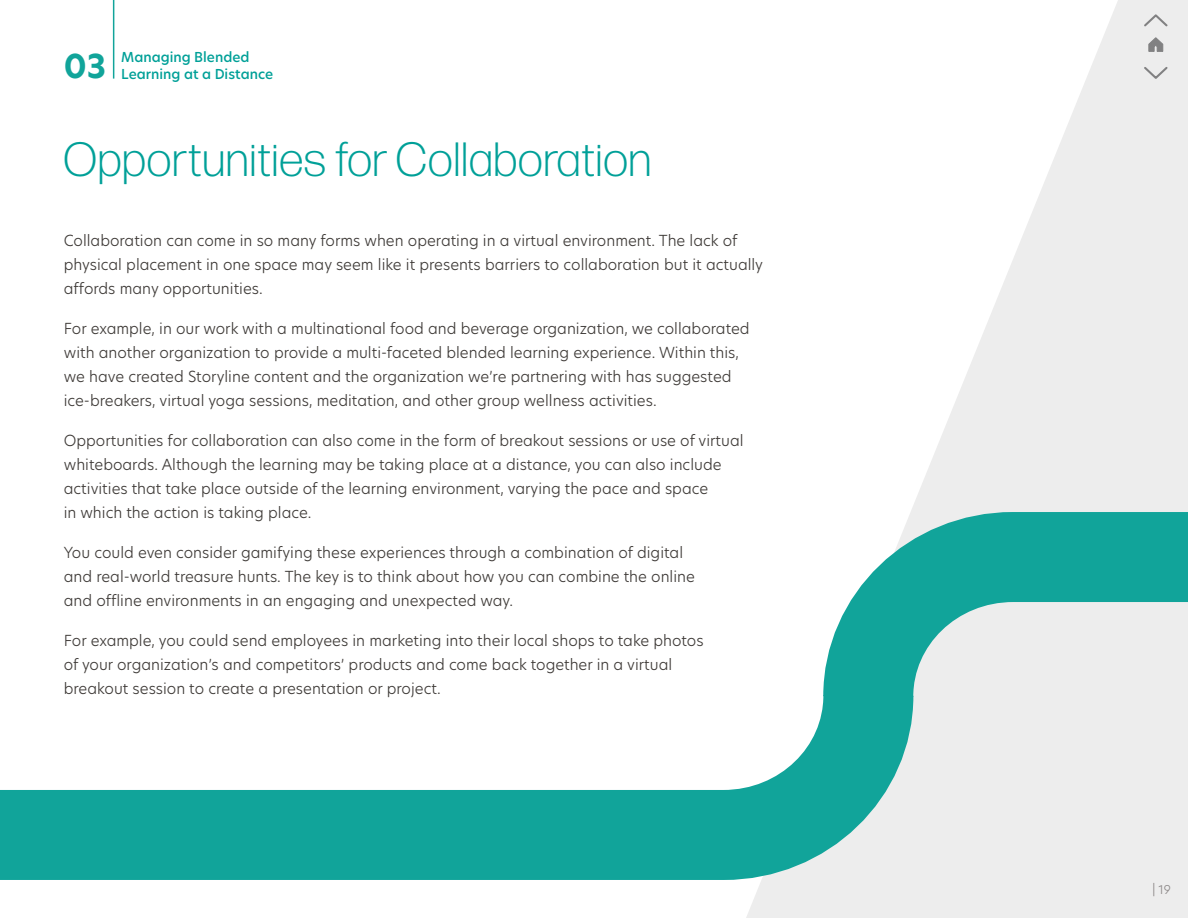
<style>
.page{position:relative;width:1188px;height:918px;background:#fff}
.page>*{position:absolute;margin:0;border:0;box-sizing:border-box;transform-origin:0 0}
.t1{font:300 48px "Forma DJR Display";letter-spacing:.03em;color:#00a098}
.t2{font:700 32.25px "New Hero";color:#11a49a}
.t3{font:300 15px/24px "New Hero";color:#3e3a37}
.t4{font:500 13.5px "New Hero";color:#00a098}
.t5{font:300 12px "New Hero";color:#8a8686}
</style>
<div class="page">
<svg style="left:929px;top:0;width:259px;height:918px;fill:#ededed"></svg>
<svg style="left:848px;top:467px;width:340px;height:320px;background:#acd8d5"></svg>
<svg style="left:0;top:605px;width:958px;height:313px"></svg>
<svg style="left:1144px;top:14px;width:24px;height:14px"></svg>
<svg style="left:1144px;top:65px;width:24px;height:14px"></svg>
<svg style="left:1148px;top:36px;width:16px;height:16px"></svg>
<hr style="left:113px;top:0;width:1px;height:79px;background:#11a49a">
<h2 class="t2" style="left:64px;top:44px;width:44px">03</h2>
<p class="t4" style="left:121px;top:48px;width:130px">Managing Blended</p>
<p class="t4" style="left:121px;top:64px;width:153px">Learning at a Distance</p>
<h1 class="t1" style="left:64px;top:132px;width:589px">Opportunities for Collaboration</h1>
<p class="t3" style="left:64px;top:228px;width:701px">Collaboration can come in so many forms when operating in a virtual environment. The lack of physical placement in one space may seem like it presents barriers to collaboration but it actually affords many opportunities.</p>
<p class="t3" style="left:64px;top:316px;width:687px">For example, in our work with a multinational food and beverage organization, we collaborated with another organization to provide a multi-faceted blended learning experience. Within this, we have created Storyline content and the organization we’re partnering with has suggested ice-breakers, virtual yoga sessions, meditation, and other group wellness activities.</p>
<p class="t3" style="left:64px;top:428px;width:681px">Opportunities for collaboration can also come in the form of breakout sessions or use of virtual whiteboards. Although the learning may be taking place at a distance, you can also include activities that take place outside of the learning environment, varying the pace and space<br>in which the action is taking place.</p>
<p class="t3" style="left:64px;top:540px;width:633px">You could even consider gamifying these experiences through a combination of digital and real-world treasure hunts. The key is to think about how you can combine the online and offline environments in an engaging and unexpected way.</p>
<p class="t3" style="left:64px;top:629px;width:641px">For example, you could send employees in marketing into their local shops to take photos of your organization’s and competitors’ products and come back together in a virtual breakout session to create a presentation or project.</p>
<p class="t5" style="left:1152px;top:881px;width:20px">| 19</p>
</div>
